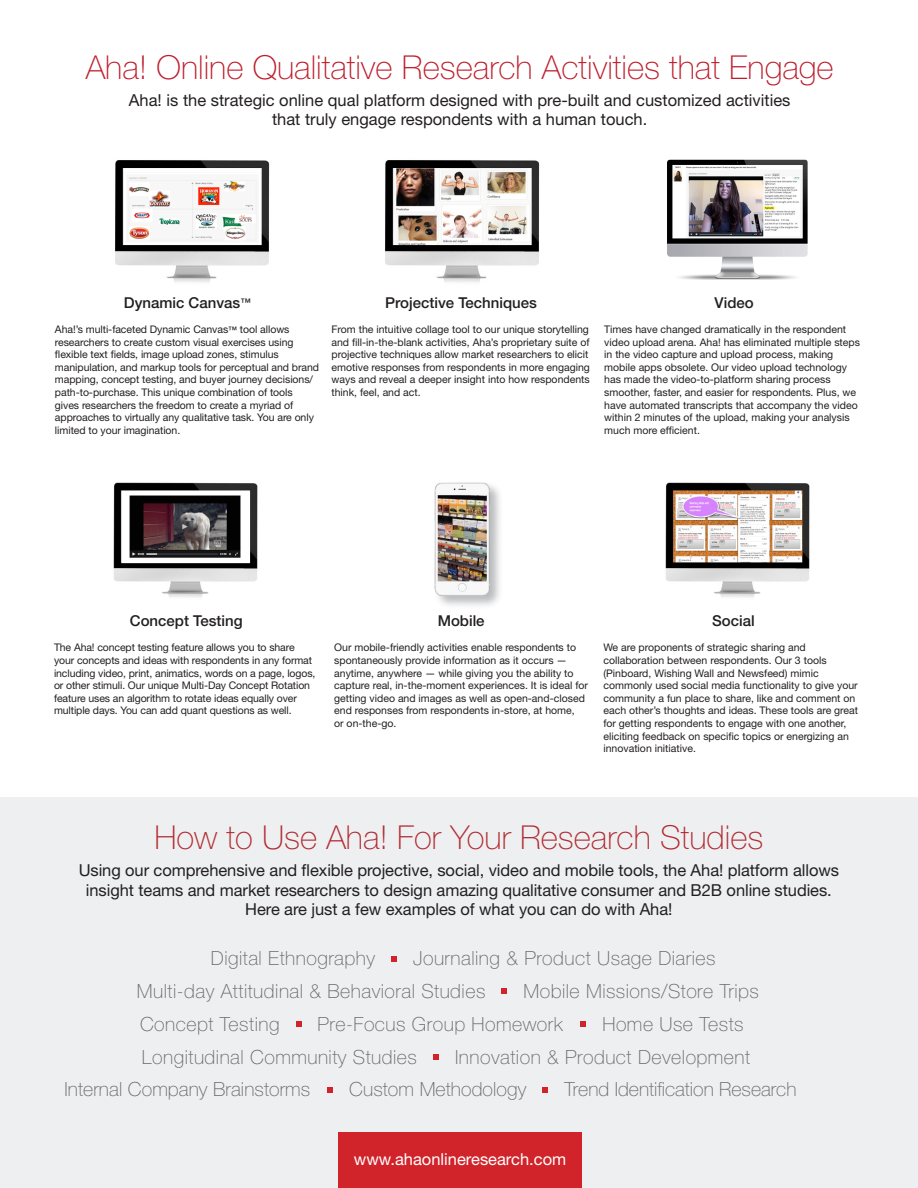
<style>
.page{position:relative;width:918px;height:1188px;background:#fff}
.page>*{position:absolute;margin:0;border:0;box-sizing:border-box;transform-origin:0 0}
.Second_Page_TItle{font:100 33px "Helvetica Neue LT Std";color:#be1d2c}
.NextGen{font:100 33px "Helvetica Neue LT Std";color:#b32a32}
.feature_copy{font:100 19.5px "Helvetica Neue LT Std";letter-spacing:.025em;color:#656666}
.feature_copy-2{font:100 19.5px "Helvetica Neue LT Std";letter-spacing:.005em;color:#656666}
.feature_copy-3{font:100 19.5px "Helvetica Neue LT Std";color:#656666}
.NextGen-2{font:16.5px/19.8px "Helvetica Neue LT Std";letter-spacing:-.005em;color:#231f20;text-align:center}
.feature_copy-4{font:16.5px "Helvetica Neue LT Std";color:#fff}
.feature_copy-5{font:500 15px "Helvetica Neue LT Std";color:#231f20}
.feature_copy-6{font:10.5px/12.6px "Helvetica Neue LT Std";color:#231f20}
.s1{font-size:10.5px}
.s2{font-weight:500;font-size:9px}
</style>
<div class="page">
<div style="left:0;top:797px;width:918px;height:391px;background:#edeff0"></div>
<div style="left:339px;top:1133px;width:243px;height:55px;background:#d1232a"></div>
<img style="left:665px;top:482px;width:145px;height:115px">
<img style="left:113px;top:482px;width:145px;height:115px">
<div style="left:434px;top:481px;width:70px;height:128px;background:#9b9da0;opacity:.69"></div>
<img style="left:434px;top:481px;width:70px;height:119px">
<img style="left:667px;top:159px;width:141px;height:121px">
<img style="left:115px;top:160px;width:155px;height:123px">
<img style="left:385px;top:160px;width:155px;height:123px">
<svg style="left:391px;top:956px;width:6px;height:6px"></svg>
<svg style="left:502px;top:988px;width:5px;height:6px"></svg>
<svg style="left:296px;top:1022px;width:5px;height:5px"></svg>
<svg style="left:433px;top:1054px;width:6px;height:5px"></svg>
<svg style="left:327px;top:1087px;width:6px;height:5px"></svg>
<svg style="left:543px;top:1087px;width:5px;height:5px"></svg>
<svg style="left:581px;top:1022px;width:5px;height:5px"></svg>
<p class="Second_Page_TItle" style="left:86px;top:48px;width:750px">Aha! Online Qualitative Research Activities that Engage</p>
<p class="NextGen-2" style="left:129px;top:90px;width:663px">Aha! is the strategic online qual platform designed with pre-built and customized activities</p>
<p class="NextGen-2" style="left:272px;top:109px;width:377px">that truly engage respondents with a human touch.</p>
<p class="feature_copy-5" style="left:124px;top:293px;width:128px">Dynamic Canvas<span class="s1">™</span></p>
<p class="feature_copy-6" style="left:55px;top:323px;width:266px">Aha!’s multi-faceted Dynamic Canvas<span class="s2">™</span> tool allows researchers to create custom visual exercises using flexible text fields, image upload zones, stimulus manipulation, and markup tools for perceptual and brand mapping, concept testing, and buyer journey decisions/ path-to-purchase. This unique combination of tools gives researchers the freedom to create a myriad of approaches to virtually any qualitative task. You are only limited to your imagination.</p>
<p class="feature_copy-5" style="left:385px;top:293px;width:153px">Projective Techniques</p>
<p class="feature_copy-6" style="left:332px;top:323px;width:260px">From the intuitive collage tool to our unique storytelling and fill-in-the-blank activities, Aha’s proprietary suite of projective techniques allow market researchers to elicit emotive responses from respondents in more engaging ways and reveal a deeper insight into how respondents think, feel, and act.</p>
<p class="feature_copy-5" style="left:714px;top:293px;width:41px">Video</p>
<p class="feature_copy-6" style="left:604px;top:323px;width:257px">Times have changed dramatically in the respondent video upload arena. Aha! has eliminated multiple steps in the video capture and upload process, making mobile apps obsolete. Our video upload technology has made the video-to-platform sharing process smoother, faster, and easier for respondents. Plus, we have automated transcripts that accompany the video within 2 minutes of the upload, making your analysis much more efficient.</p>
<p class="feature_copy-5" style="left:130px;top:612px;width:114px">Concept Testing</p>
<p class="feature_copy-6" style="left:54px;top:641px;width:263px">The Aha! concept testing feature allows you to share your concepts and ideas with respondents in any format including video, print, animatics, words on a page, logos, or other stimuli. Our unique Multi-Day Concept Rotation feature uses an algorithm to rotate ideas equally over multiple days. You can add quant questions as well.</p>
<p class="feature_copy-5" style="left:438px;top:612px;width:48px">Mobile</p>
<p class="feature_copy-6" style="left:334px;top:641px;width:255px">Our mobile-friendly activities enable respondents to spontaneously provide information as it occurs — anytime, anywhere — while giving you the ability to capture real, in-the-moment experiences. It is ideal for getting video and images as well as open-and-closed end responses from respondents in-store, at home,<br>or on-the-go.</p>
<p class="feature_copy-5" style="left:712px;top:612px;width:44px">Social</p>
<p class="feature_copy-6" style="left:603px;top:641px;width:256px">We are proponents of strategic sharing and collaboration between respondents. Our 3 tools (Pinboard, Wishing Wall and Newsfeed) mimic commonly used social media functionality to give your community a fun place to share, like and comment on each other’s thoughts and ideas. These tools are great for getting respondents to engage with one another, eliciting feedback on specific topics or energizing an innovation initiative.</p>
<p class="NextGen" style="left:154px;top:818px;width:611px">How to Use Aha! For Your Research Studies</p>
<p class="NextGen-2" style="left:79px;top:860px;width:762px">Using our comprehensive and flexible projective, social, video and mobile tools, the Aha! platform allows insight teams and market researchers to design amazing qualitative consumer and B2B online studies.</p>
<p class="NextGen-2" style="left:245px;top:899px;width:429px">Here are just a few examples of what you can do with Aha!</p>
<p class="feature_copy" style="left:211px;top:947px;width:166px">Digital Ethnography</p>
<p class="feature_copy" style="left:413px;top:947px;width:304px">Journaling &amp; Product Usage Diaries</p>
<p class="feature_copy" style="left:137px;top:980px;width:350px">Multi-day Attitudinal &amp; Behavioral Studies</p>
<p class="feature_copy" style="left:524px;top:980px;width:237px">Mobile Missions/Store Trips</p>
<p class="feature_copy" style="left:140px;top:1013px;width:141px">Concept Testing</p>
<p class="feature_copy" style="left:318px;top:1013px;width:247px">Pre-Focus Group Homework</p>
<p class="feature_copy" style="left:602px;top:1013px;width:143px">Home Use Tests</p>
<p class="feature_copy" style="left:142px;top:1046px;width:277px">Longitudinal Community Studies</p>
<p class="feature_copy" style="left:455px;top:1046px;width:297px">Innovation &amp; Product Development</p>
<p class="feature_copy-2" style="left:64px;top:1078px;width:247px">Internal Company Brainstorms</p>
<p class="feature_copy-2" style="left:349px;top:1078px;width:179px">Custom Methodology</p>
<p class="feature_copy-3" style="left:564px;top:1078px;width:234px">Trend Identification Research</p>
<p class="feature_copy-4" style="left:354px;top:1149px;width:214px">www.ahaonlineresearch.com</p>
</div>
